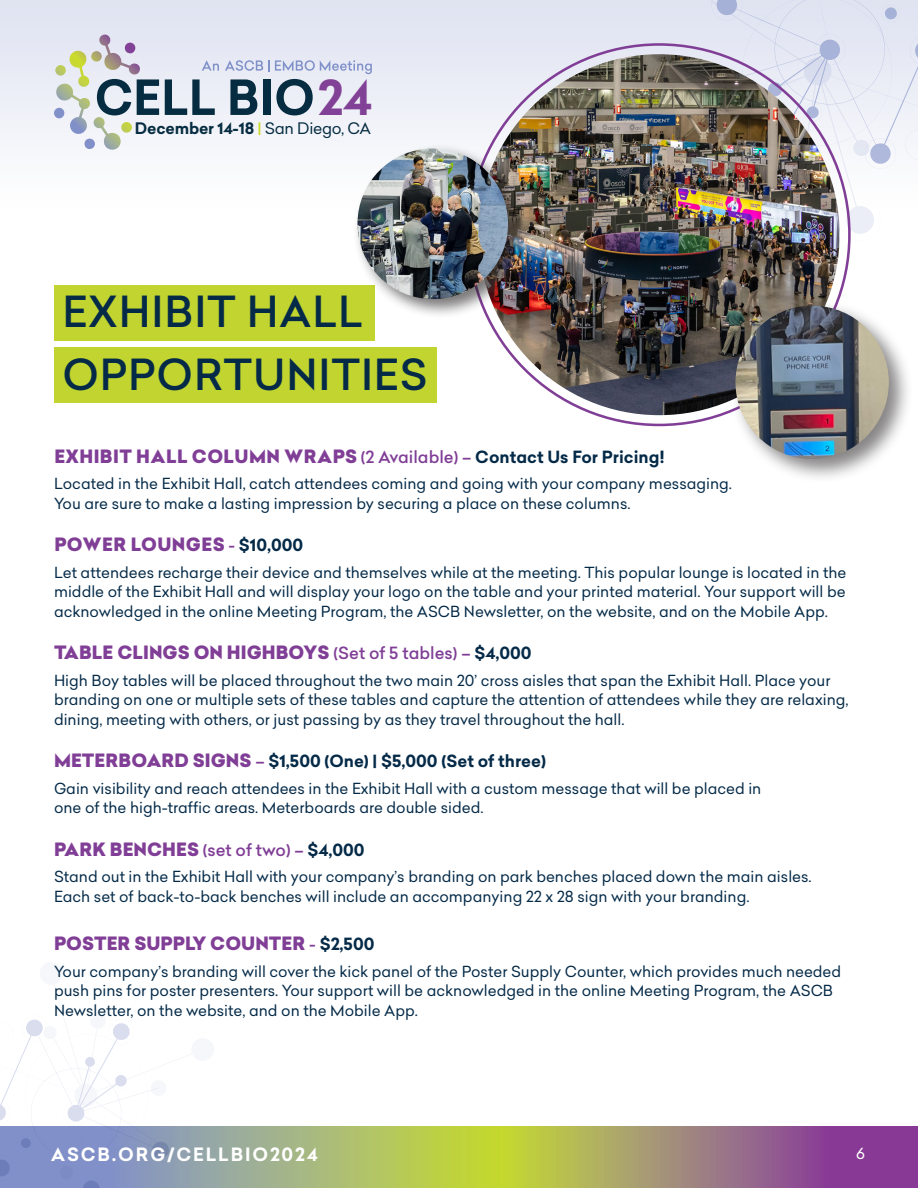
<style>
.page{position:relative;width:918px;height:1188px;background:#fff}
.page>*{position:absolute;margin:0;border:0;box-sizing:border-box;transform-origin:0 0}
.t1{font:700 47.25px "Celias";color:#814196}
.t2{font:500 42px "Celias";letter-spacing:.02em;color:#042a48}
.t3{font:900 18px "Celias";color:#803e96}
.t4{font:900 18px "Celias";letter-spacing:.02em;color:#803e96}
.t5{font:700 18px "Celias";letter-spacing:.1em;color:#fff}
.body_copy{font:700 16.5px "Celias";color:#042a48}
.t6{font:700 15.6px "Celias";letter-spacing:-.01em;color:#062c41}
.body_copy-2{font:15px/19.5px "Celias";color:#042a48}
.t7{font:15px "Celias";color:#fff}
.s1{font-weight:500;color:#cadb2c}
.s2{font-weight:400}
.s3{font-weight:500;font-size:16.5px}
.s4{font-weight:700;font-size:16.5px;color:#042a48}
.s5{font-weight:900;font-size:18px;color:#803e96}
.s6{font-weight:500;color:#803e96}
</style>
<div class="page">
<div style="left:0;top:0;width:918px;height:209px;background:linear-gradient(to bottom,#dde0ef,#fefefe)"></div>
<svg style="left:655px;top:0;width:263px;height:234px"></svg>
<svg style="left:220px;top:1127px;width:698px;height:61px;background:#a59872"></svg>
<svg style="left:202px;top:60px;width:17px;height:11px"></svg>
<svg style="left:165px;top:79px;width:50px;height:36px;background:#92a2af"></svg>
<svg style="left:225px;top:60px;width:147px;height:55px;background:#b5bfce"></svg>
<svg style="left:55px;top:35px;width:104px;height:100px"></svg>
<svg style="left:0;top:1019px;width:220px;height:169px"></svg>
<div style="left:54px;top:285px;width:321px;height:56px;background:#c1d42f"></div>
<div style="left:55px;top:348px;width:382px;height:55px;background:#c1d42f"></div>
<img style="left:479px;top:54px;width:361px;height:361px;border-radius:180px">
<div style="left:353px;top:144px;width:175px;height:175px;background:#231f20;opacity:.6"></div>
<img style="left:357px;top:148px;width:151px;height:151px;border-radius:75px">
<div style="left:730px;top:300px;width:183px;height:184px;background:#231f20;opacity:.55"></div>
<img style="left:735px;top:306px;width:154px;height:153px;border-radius:77px">
<h1 class="t1" style="left:318px;top:64px;width:56px">24</h1>
<p class="t6" style="left:135px;top:118px;width:238px">December 14-18 <span class="s1">|</span> <span class="s2">San Diego, CA</span></p>
<p class="t2" style="left:62px;top:282px;width:302px">EXHIBIT HALL</p>
<p class="t2" style="left:62px;top:345px;width:367px">OPPORTUNITIES</p>
<p class="t4" style="left:54px;top:443px;width:612px">EXHIBIT HALL COLUMN WRAPS <span class="s3">(2 Available) –</span> <span class="s4">Contact Us For Pricing!</span></p>
<p class="body_copy-2" style="left:54px;top:474px;width:680px">Located in the Exhibit Hall, catch attendees coming and going with your company messaging.<br>You are sure to make a lasting impression by securing a place on these columns.</p>
<p class="t4" style="left:54px;top:532px;width:251px">POWER LOUNGES <span class="s3">-</span> <span class="s4">$10,000</span></p>
<p class="body_copy-2" style="left:54px;top:562px;width:794px;text-align:justify">Let attendees recharge their device and themselves while at the meeting. This popular lounge is located in the middle of the Exhibit Hall and will display your logo on the table and your printed material. Your support will be acknowledged in the online Meeting Program, the ASCB Newsletter, on the website, and on the Mobile App.</p>
<p class="t3" style="left:54px;top:640px;width:479px">TABLE CLINGS ON HIGHBOYS <span class="s3">(Set of 5 tables) –</span> <span class="s4">$4,000</span></p>
<p class="body_copy-2" style="left:54px;top:670px;width:796px">High Boy tables will be placed throughout the two main 20’ cross aisles that span the Exhibit Hall. Place your branding on one or multiple sets of these tables and capture the attention of attendees while they are relaxing, dining, meeting with others, or just passing by as they travel throughout the hall.</p>
<p class="body_copy" style="left:54px;top:749px;width:493px"><span class="s5">METERBOARD SIGNS</span> <span class="s6">–</span> $1,500 (One) | $5,000 (Set of three)</p>
<p class="body_copy-2" style="left:54px;top:778px;width:709px">Gain visibility and reach attendees in the Exhibit Hall with a custom message that will be placed in one of the high-traffic areas. Meterboards are double sided.</p>
<p class="t3" style="left:54px;top:836px;width:312px">PARK BENCHES <span class="s3">(set of two) –</span> <span class="s4">$4,000</span></p>
<p class="body_copy-2" style="left:54px;top:867px;width:759px">Stand out in the Exhibit Hall with your company’s branding on park benches placed down the main aisles.<br>Each set of back-to-back benches will include an accompanying 22 x 28 sign with your branding.</p>
<p class="t3" style="left:54px;top:931px;width:322px">POSTER SUPPLY COUNTER <span class="s3">-</span> <span class="s4">$2,500</span></p>
<p class="body_copy-2" style="left:54px;top:961px;width:789px">Your company’s branding will cover the kick panel of the Poster Supply Counter, which provides much needed push pins for poster presenters. Your support will be acknowledged in the online Meeting Program, the ASCB<br>Newsletter, on the website, and on the Mobile App.</p>
<p class="t5" style="left:51px;top:1142px;width:268px">ASCB.ORG/CELLBIO2024</p>
<p class="t7" style="left:856px;top:1143px;width:10px">6</p>
</div>
